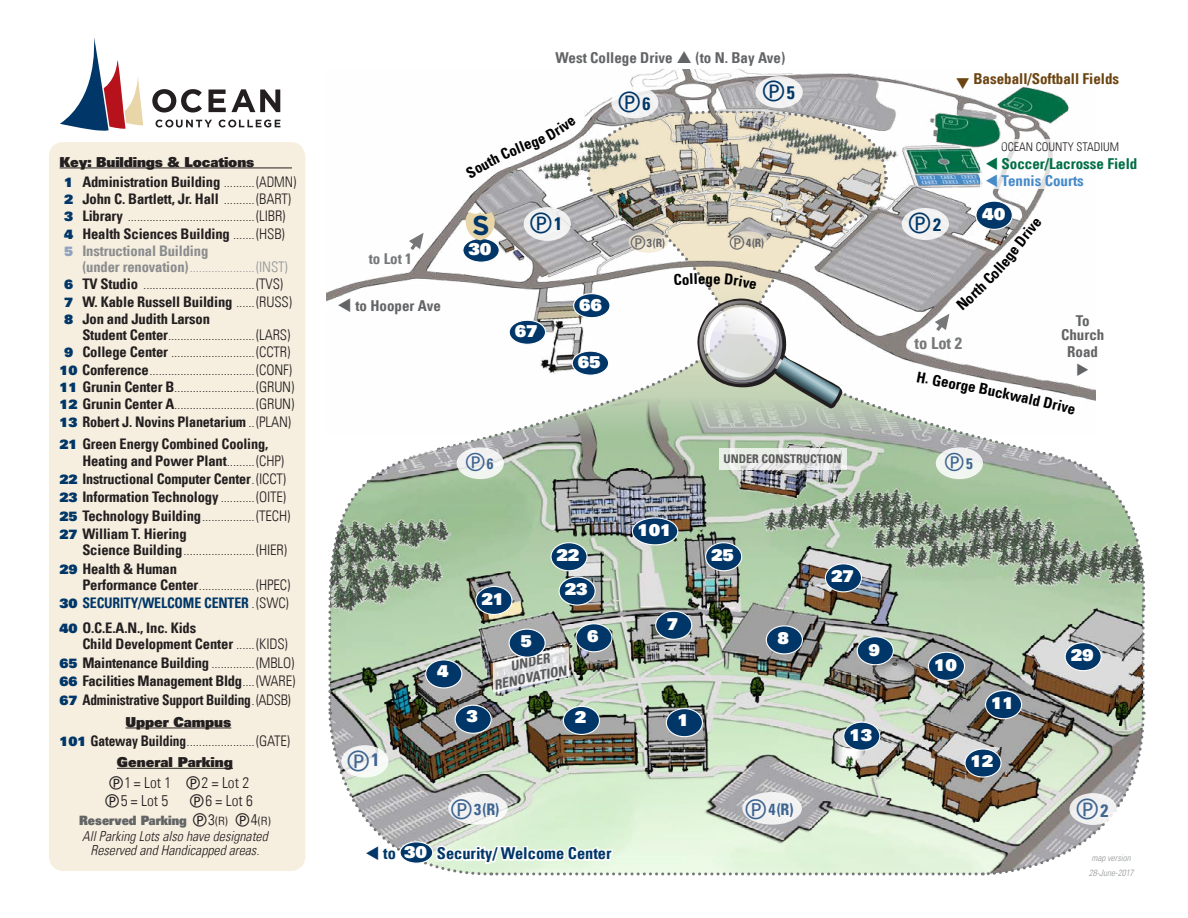
<style>
.page{position:relative;width:1188px;height:918px;background:#fff}
.page>*{position:absolute;margin:0;border:0;box-sizing:border-box;transform-origin:0 0}
.t1{font:700 27.45px "Gotham";color:#003768}
.t2{font:700 condensed 18px "Univers LT";color:#003768}
.t3{font:700 condensed 18px "Univers LT";color:#406692}
.t4{font:900 16.5px "Univers LT";letter-spacing:-.01em;color:#fff}
.t5{font:700 condensed 16.5px "Univers LT";color:#757779}
.t6{font:900 16.35px "Univers LT";letter-spacing:-.01em;color:#fff}
.t7{font:700 condensed 16.35px "Univers LT";color:#003768}
.t8{font:700 condensed 15.9px "Univers LT";color:#3d6491}
.t9{font:300 condensed 15.3px "Univers LT";color:#231f20}
.t10{font:700 condensed 15px/14.1px "Univers LT";color:#636466;text-align:center}
.t11{font:700 condensed 15px "Univers LT";color:#6c4411}
.t12{font:700 condensed 15px "Univers LT";color:#006e47}
.t13{font:700 condensed 15px "Univers LT";color:#000}
.t14{font:700 condensed 15px "Univers LT";color:#468ac9}
.t15{font:700 condensed 15px "Univers LT";color:#757779}
.t16{font:700 condensed 15px "Univers LT";color:#3d6491}
.t17{font:300 condensed 14.55px/17.2px "Univers LT";letter-spacing:-.01em;color:#231f20}
.t18{font:700 condensed 14.55px/18.3px "Univers LT";letter-spacing:-.01em;color:#231f20}
.t19{font:italic 300 condensed 13.8px/14.5px "Univers LT";color:#231f20;text-align:center}
.t20{font:900 13.8px "Univers LT";letter-spacing:-.01em;color:#231f20}
.t21{font:italic 700 condensed 13.5px/15.6px "Univers LT";color:#595959;text-align:center}
.t22{font:900 12.9px "Univers LT";color:#636466;scale:.89 1}
.t23{font:300 condensed 12px "Univers LT";color:#231f20}
.t24{font:700 condensed 12px "Univers LT";color:#595959}
.t25{font:700 condensed 11.55px "Univers LT";color:#636466}
.t26{font:italic 300 condensed 9px/14.9px "Univers LT";color:#939598;text-align:center}
.s1{font-weight:900;font-stretch:normal;font-size:13.05px;color:#003768}
.s2{font-weight:700}
.s3{font-weight:900;font-stretch:normal;font-size:13.05px;color:#8ea2c1}
.s4{font-weight:700;color:#8a8c8e}
.s5{color:#939598}
.s6{font-weight:300}
.s7{font-weight:700;color:#003768}
.s8{color:#231f20}
.s9{font-weight:300;font-stretch:condensed;font-size:15.3px;color:#231f20}
.s10{font-weight:300;font-stretch:condensed;font-size:11.4px;color:#231f20}
.s11{font-weight:900;font-stretch:normal;color:#fff}
</style>
<div class="page">
<img style="left:326px;top:69px;width:717px;height:233px">
<div style="left:756px;top:76px;width:47px;height:32px;background:#f2f2f3;border-radius:50%"></div>
<div style="left:611px;top:86px;width:47px;height:32px;background:#fff;border-radius:50%"></div>
<div style="left:49px;top:142px;width:256px;height:729px;background:#f6eedc;border-radius:15px"></div>
<hr style="left:60px;top:168px;width:232px;height:1px;background:#231f20">
<hr style="left:126px;top:728px;width:105px;height:1px;background:#231f20">
<hr style="left:117px;top:768px;width:116px;height:1px;background:#231f20">
<svg style="left:152px;top:89px;width:50px;height:24px"></svg>
<svg style="left:209px;top:89px;width:71px;height:23px"></svg>
<svg style="left:156px;top:120px;width:56px;height:7px"></svg>
<svg style="left:219px;top:120px;width:61px;height:7px"></svg>
<svg style="left:60px;top:38px;width:83px;height:93px"></svg>
<img style="left:327px;top:91px;width:819px;height:785px">
<p class="t20" style="left:60px;top:153px;width:196px">Key: Buildings &amp; Locations</p>
<p class="t17" style="left:64px;top:173px;width:234px"><span class="s1">1</span> <span class="s2">Administration Building</span> ..........(ADMN)<br><span class="s1">2</span> <span class="s2">John C. Bartlett, Jr. Hall</span> ..........(BART)<br><span class="s1">3</span> <span class="s2">Library</span> .........................................(LIBR)<br><span class="s1">4</span> <span class="s2">Health Sciences Building</span> .......(HSB)<br><span class="s3">5</span> <span class="s4">Instructional Building</span></p>
<p class="t17" style="left:64px;top:258px;width:229px;text-indent:18px"><span class="s4">(under renovation)</span><span class="s5">.....................(INST)<br></span><span class="s1">6</span> <span class="s2">TV Studio</span> ....................................(TVS)<br><span class="s1">7</span> <span class="s2">W. Kable Russell Building</span> ......(RUSS)<br><span class="s1">8</span> <span class="s2">Jon and Judith Larson</span></p>
<p class="t17" style="left:60px;top:326px;width:236px;text-align:right"><span class="s2">Student Center</span>............................(LARS)<br><span class="s1">9</span> <span class="s2">College Center</span> ...........................(CCTR)<br><span class="s1">10</span> <span class="s2">Conference</span>..................................(CONF)<br><span class="s1">11</span> <span class="s2">Grunin Center B</span>..........................(GRUN)<br><span class="s1">12</span> <span class="s2">Grunin Center A</span>..........................(GRUN)<br><span class="s1">13</span> <span class="s2">Robert J. Novins Planetarium</span> ..(PLAN)</p>
<p class="t18" style="left:82px;top:436px;width:203px;line-height:16.2px;text-indent:-23px"><span class="s1">21</span> Green Energy Combined Cooling,<br>Heating and Power Plant<span class="s6">.........(CHP)</span></p>
<p class="t18" style="left:60px;top:470px;width:232px"><span class="s1">22</span> Instructional Computer Center<span class="s6">.(ICCT)<br></span><span class="s1">23</span> Information Technology <span class="s6">...........(OITE)<br></span><span class="s1">25</span> Technology Building<span class="s6">.................(TECH)<br></span><span class="s1">27</span> William T. Hiering</p>
<p class="t17" style="left:60px;top:541px;width:229px;line-height:18.3px;text-indent:23px"><span class="s2">Science Building</span>.......................(HIER)<br><span class="s1">29</span> <span class="s2">Health &amp; Human</span></p>
<p class="t17" style="left:60px;top:576px;width:232px;line-height:18.3px;text-align:right"><span class="s2">Performance Center</span>..................(HPEC)<br><span class="s1">30</span> <span class="s7">SECURITY/WELCOME CENTER</span> .(SWC)</p>
<p class="t18" style="left:82px;top:620px;width:207px;line-height:16.2px;text-indent:-23px"><span class="s1">40</span> O.C.E.A.N., Inc. Kids<br>Child Development Center <span class="s6">......(KIDS)</span></p>
<p class="t18" style="left:60px;top:653px;width:237px;text-align:justify"><span class="s1">65</span> Maintenance Building <span class="s6">..............(MBLO)<br></span><span class="s1">66</span> Facilities Management Bldg<span class="s6">....(WARE)<br></span><span class="s1">67</span> Administrative Support Building<span class="s6">.(ADSB)</span></p>
<p class="t20" style="left:126px;top:713px;width:107px">Upper Campus</p>
<p class="t17" style="left:60px;top:733px;width:232px"><span class="s1">101</span> <span class="s2">Gateway Building</span>......................(GATE)</p>
<p class="t20" style="left:117px;top:753px;width:118px">General Parking</p>
<p class="t9" style="left:108px;top:773px;width:143px">➔1 = Lot 1 ➔2 = Lot 2</p>
<p class="t9" style="left:104px;top:792px;width:151px">➔5 = Lot 5 ➔6 = Lot 6</p>
<p class="t22" style="left:79px;top:812px;width:217px">Reserved Parking <span class="s8">➔</span><span class="s9">3</span><span class="s10">(R)</span> <span class="s8">➔</span><span class="s9">4</span><span class="s10">(R)</span></p>
<p class="t19" style="left:82px;top:829px;width:187px">All Parking Lots also have designated<br>Reserved and Handicapped areas.</p>
<p class="t15" style="left:369px;top:250px;width:45px">to Lot 1</p>
<p class="t10" style="left:337px;top:299px;width:105px">▼ to Hooper Ave</p>
<p class="t10" style="left:556px;top:51px;width:119px">West College Drive</p>
<p class="t10" style="left:696px;top:51px;width:91px">(to N. Bay Ave)</p>
<p class="t2" style="left:642px;top:92px;width:9px">6</p>
<p class="t2" style="left:760px;top:82px;width:36px">➔5</p>
<h1 class="t1" style="left:472px;top:208px;width:19px">S</h1>
<p class="t4" style="left:468px;top:239px;width:25px">30</p>
<p class="t2" style="left:528px;top:212px;width:36px">➔1</p>
<p class="t4" style="left:515px;top:320px;width:25px">67</p>
<p class="t4" style="left:579px;top:294px;width:25px">66</p>
<p class="t4" style="left:578px;top:351px;width:25px">65</p>
<p class="t25" style="left:629px;top:236px;width:37px">➔3(R)</p>
<p class="t25" style="left:728px;top:236px;width:37px">➔4(R)</p>
<p class="t13" style="left:706px;top:270px;width:9px">g</p>
<p class="t11" style="left:955px;top:70px;width:165px">❑ Baseball/Softball Fields</p>
<p class="t2" style="left:907px;top:214px;width:36px">➔2</p>
<p class="t23" style="left:1001px;top:140px;width:120px">OCEAN COUNTY STADIUM</p>
<p class="t12" style="left:985px;top:154px;width:154px">▼ Soccer/Lacrosse Field</p>
<p class="t14" style="left:985px;top:171px;width:100px">▼ Tennis Courts</p>
<p class="t4" style="left:982px;top:203px;width:25px">40</p>
<p class="t5" style="left:915px;top:333px;width:49px">to Lot 2</p>
<p class="t10" style="left:1061px;top:314px;width:45px">To<br>Church</p>
<p class="t10" style="left:1067px;top:345px;width:32px">Road</p>
<p class="t13" style="left:919px;top:367px;width:96px;rotate:11deg">H. George Buck</p>
<p class="t13" style="left:1012px;top:385px;width:32px;rotate:12deg">wald</p>
<p class="t16" style="left:464px;top:455px;width:31px">➔6</p>
<p class="t16" style="left:943px;top:455px;width:31px">➔5</p>
<p class="t24" style="left:724px;top:452px;width:120px">UNDER CONSTRUCTION</p>
<p class="t3" style="left:345px;top:749px;width:36px">➔1</p>
<p class="t6" style="left:437px;top:660px;width:13px">4</p>
<p class="t6" style="left:638px;top:520px;width:36px">101</p>
<p class="t6" style="left:482px;top:588px;width:24px">21</p>
<p class="t6" style="left:520px;top:631px;width:13px">5</p>
<p class="t6" style="left:557px;top:544px;width:24px">22</p>
<p class="t6" style="left:711px;top:544px;width:24px">25</p>
<p class="t6" style="left:565px;top:579px;width:24px">23</p>
<p class="t6" style="left:587px;top:626px;width:13px">6</p>
<p class="t6" style="left:667px;top:613px;width:13px">7</p>
<p class="t6" style="left:466px;top:705px;width:13px">3</p>
<p class="t21" style="left:489px;top:662px;width:75px;rotate:-12deg">UNDER<br>RENOVATION</p>
<p class="t6" style="left:575px;top:707px;width:13px">2</p>
<p class="t6" style="left:678px;top:709px;width:13px">1</p>
<p class="t6" style="left:778px;top:628px;width:13px">8</p>
<p class="t6" style="left:831px;top:566px;width:24px">27</p>
<p class="t6" style="left:869px;top:639px;width:13px">9</p>
<p class="t6" style="left:1071px;top:644px;width:24px">29</p>
<p class="t6" style="left:934px;top:654px;width:24px">10</p>
<p class="t6" style="left:991px;top:692px;width:24px">11</p>
<p class="t6" style="left:849px;top:724px;width:24px">13</p>
<p class="t6" style="left:971px;top:751px;width:24px">12</p>
<p class="t8" style="left:449px;top:800px;width:52px">➔3(R)</p>
<p class="t8" style="left:743px;top:800px;width:52px">➔4(R)</p>
<p class="t7" style="left:365px;top:843px;width:248px">▼ to <span class="s11">30</span> Security/ Welcome Center</p>
<p class="t3" style="left:1074px;top:799px;width:36px">➔2</p>
<p class="t26" style="left:1089px;top:851px;width:46px">map version<br>28-June-2017</p>
</div>
